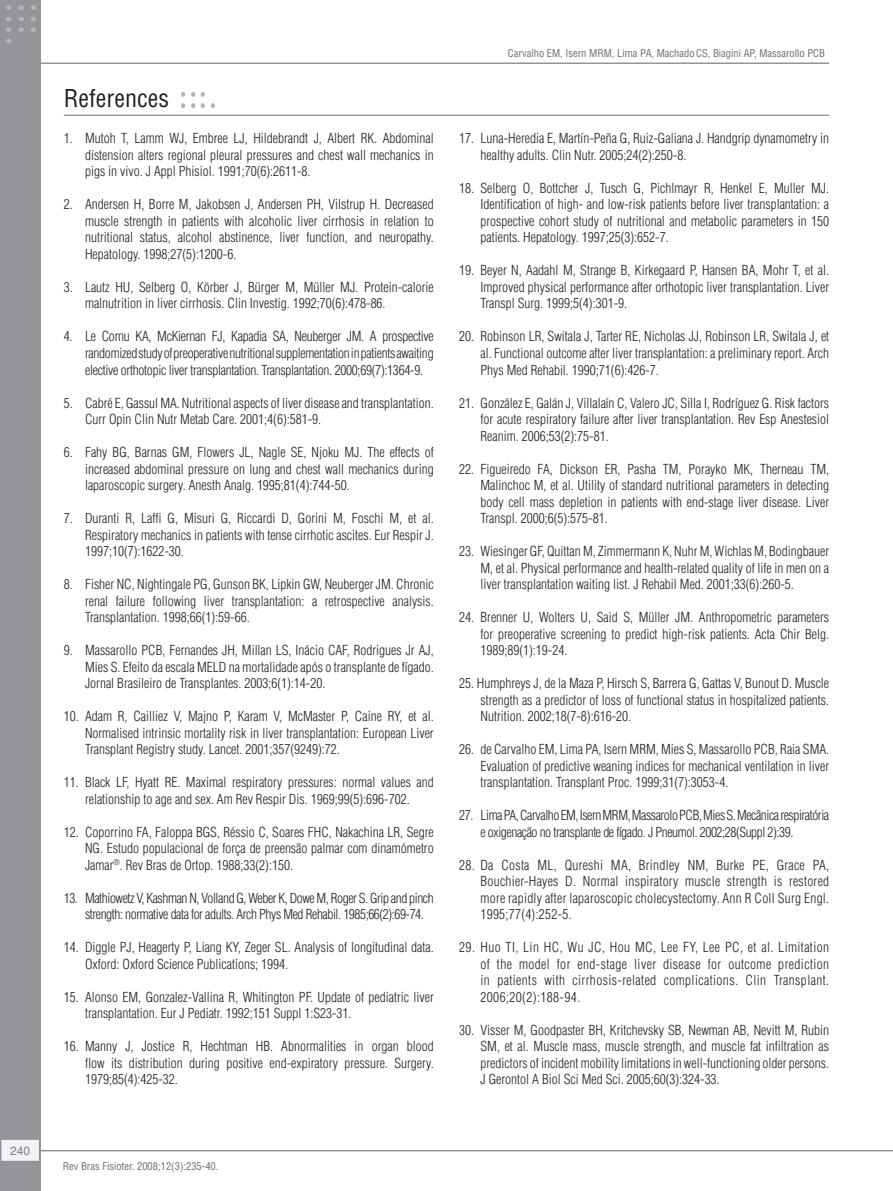
<style>
.page{position:relative;width:893px;height:1191px;background:#fff}
.page>*{position:absolute;margin:0;border:0;box-sizing:border-box;transform-origin:0 0}
.z05_3_referencias-ti{font:condensed 24px "Helvetica LT Std";color:#231f20}
.z05_4_referencias{font:300 condensed 13.5px/16.5px "Helvetica LT Std";color:#231f20;text-align:justify}
.z05_4_referencias-2{font:300 condensed 13.5px/16.5px "Helvetica LT Std";letter-spacing:-.03em;color:#231f20}
.t1{font:12px "Helvetica LT Std";color:#808285}
.t2{font:condensed 10.5px "Helvetica LT Std";color:#6c6d70}
</style>
<div class="page">
<hr style="left:14px;top:1150px;width:879px;height:1px;background:#939598">
<hr style="left:13px;top:62px;width:816px;height:2px;background:#939598">
<div style="left:0;top:0;width:40px;height:1191px;background:#939598"></div>
<div style="left:1px;top:1139px;width:39px;height:22px;background:#f2f3f4"></div>
<div style="left:0;top:1138px;width:40px;height:24px;border:2px solid #939598"></div>
<svg style="left:6px;top:39px;width:5px;height:4px"></svg>
<svg style="left:6px;top:27px;width:5px;height:5px"></svg>
<svg style="left:6px;top:17px;width:5px;height:4px"></svg>
<svg style="left:6px;top:5px;width:5px;height:5px"></svg>
<svg style="left:19px;top:27px;width:5px;height:5px"></svg>
<svg style="left:19px;top:17px;width:5px;height:4px"></svg>
<svg style="left:19px;top:5px;width:5px;height:5px"></svg>
<svg style="left:31px;top:27px;width:5px;height:5px"></svg>
<svg style="left:31px;top:17px;width:5px;height:4px"></svg>
<svg style="left:31px;top:5px;width:5px;height:5px"></svg>
<hr style="left:64px;top:115px;width:765px;height:1px;background:#6c6d70">
<svg style="left:211px;top:103px;width:4px;height:5px"></svg>
<svg style="left:201px;top:103px;width:4px;height:5px"></svg>
<svg style="left:191px;top:103px;width:4px;height:5px"></svg>
<svg style="left:181px;top:103px;width:4px;height:5px"></svg>
<svg style="left:201px;top:92px;width:4px;height:5px"></svg>
<svg style="left:191px;top:92px;width:4px;height:5px"></svg>
<svg style="left:181px;top:92px;width:4px;height:5px"></svg>
<p class="t1" style="left:10px;top:1143px;width:22px">240</p>
<p class="z05_3_referencias-ti" style="left:64px;top:83px;width:107px">References</p>
<p class="z05_4_referencias" style="left:85px;top:130px;width:350px;text-indent:-21px">1. Mutoh T, Lamm WJ, Embree LJ, Hildebrandt J, Albert RK. Abdominal distension alters regional pleural pressures and chest wall mechanics in pigs in vivo. J Appl Phisiol. 1991;70(6):2611-8.</p>
<p class="z05_4_referencias" style="left:85px;top:196px;width:350px;text-indent:-21px">2. Andersen H, Borre M, Jakobsen J, Andersen PH, Vilstrup H. Decreased muscle strength in patients with alcoholic liver cirrhosis in relation to nutritional status, alcohol abstinence, liver function, and neuropathy.<br>Hepatology. 1998;27(5):1200-6.</p>
<p class="z05_4_referencias" style="left:85px;top:279px;width:350px;text-indent:-21px">3. Lautz HU, Selberg O, Körber J, Bürger M, Müller MJ. Protein-calorie malnutrition in liver cirrhosis. Clin Investig. 1992;70(6):478-86.</p>
<p class="z05_4_referencias" style="left:85px;top:328px;width:350px;text-indent:-21px">4. Le Cornu KA, McKiernan FJ, Kapadia SA, Neuberger JM. A prospective randomized study of preoperative nutritional supplementation in patients awaiting elective orthotopic liver transplantation. Transplantation. 2000;69(7):1364-9.</p>
<p class="z05_4_referencias" style="left:85px;top:394px;width:350px;text-indent:-21px">5. Cabré E, Gassul MA. Nutritional aspects of liver disease and transplantation.<br>Curr Opin Clin Nutr Metab Care. 2001;4(6):581-9.</p>
<p class="z05_4_referencias" style="left:85px;top:444px;width:350px;text-indent:-21px">6. Fahy BG, Barnas GM, Flowers JL, Nagle SE, Njoku MJ. The effects of increased abdominal pressure on lung and chest wall mechanics during laparoscopic surgery. Anesth Analg. 1995;81(4):744-50.</p>
<p class="z05_4_referencias" style="left:85px;top:510px;width:350px;text-indent:-21px">7. Duranti R, Laffi G, Misuri G, Riccardi D, Gorini M, Foschi M, et al.<br>Respiratory mechanics in patients with tense cirrhotic ascites. Eur Respir J.<br>1997;10(7):1622-30.</p>
<p class="z05_4_referencias" style="left:85px;top:576px;width:350px;text-indent:-21px">8. Fisher NC, Nightingale PG, Gunson BK, Lipkin GW, Neuberger JM. Chronic renal failure following liver transplantation: a retrospective analysis.<br>Transplantation. 1998;66(1):59-66.</p>
<p class="z05_4_referencias" style="left:85px;top:642px;width:350px;text-indent:-21px">9. Massarollo PCB, Fernandes JH, Millan LS, Inácio CAF, Rodrigues Jr AJ, Mies S. Efeito da escala MELD na mortalidade após o transplante de fígado.<br>Jornal Brasileiro de Transplantes. 2003;6(1):14-20.</p>
<p class="z05_4_referencias" style="left:85px;top:708px;width:350px;text-indent:-21px">10. Adam R, Cailliez V, Majno P, Karam V, McMaster P, Caine RY, et al.<br>Normalised intrinsic mortality risk in liver transplantation: European Liver Transplant Registry study. Lancet. 2001;357(9249):72.</p>
<p class="z05_4_referencias" style="left:64px;top:774px;width:371px;text-align:center">11. Black LF, Hyatt RE. Maximal respiratory pressures: normal values and relationship to age and sex. Am Rev Respir Dis. 1969;99(5):696-702.</p>
<p class="z05_4_referencias" style="left:85px;top:823px;width:350px;text-indent:-21px">12. Coporrino FA, Faloppa BGS, Réssio C, Soares FHC, Nakachina LR, Segre NG. Estudo populacional de força de preensão palmar com dinamómetro Jamar<sup>®</sup>. Rev Bras de Ortop. 1988;33(2):150.</p>
<p class="z05_4_referencias-2" style="left:85px;top:889px;width:350px;text-indent:-21px">13. Mathiowetz V, Kashman N, Volland G, Weber K, Dowe M, Roger S. Grip and pinch strength: normative data for adults. Arch Phys Med Rehabil. 1985;66(2):69-74.</p>
<p class="z05_4_referencias" style="left:85px;top:939px;width:350px;text-indent:-21px">14. Diggle PJ, Heagerty P, Liang KY, Zeger SL. Analysis of longitudinal data.<br>Oxford: Oxford Science Publications; 1994.</p>
<p class="z05_4_referencias" style="left:85px;top:988px;width:350px;text-indent:-21px">15. Alonso EM, Gonzalez-Vallina R, Whitington PF. Update of pediatric liver transplantation. Eur J Pediatr. 1992;151 Suppl 1:S23-31.</p>
<p class="z05_4_referencias" style="left:85px;top:1038px;width:350px;text-indent:-21px">16. Manny J, Jostice R, Hechtman HB. Abnormalities in organ blood flow its distribution during positive end-expiratory pressure. Surgery.<br>1979;85(4):425-32.</p>
<p class="t2" style="left:508px;top:46px;width:318px">Carvalho EM, Isern MRM, Lima PA, Machado CS, Biagini AP, Massarollo PCB</p>
<p class="z05_4_referencias" style="left:480px;top:130px;width:350px;text-indent:-21px">17. Luna-Heredia E, Martín-Peña G, Ruiz-Galiana J. Handgrip dynamometry in healthy adults. Clin Nutr. 2005;24(2):250-8.</p>
<p class="z05_4_referencias" style="left:480px;top:180px;width:350px;text-indent:-21px">18. Selberg O, Bottcher J, Tusch G, Pichlmayr R, Henkel E, Muller MJ.<br>Identification of high- and low-risk patients before liver transplantation: a prospective cohort study of nutritional and metabolic parameters in 150 patients. Hepatology. 1997;25(3):652-7.</p>
<p class="z05_4_referencias" style="left:480px;top:262px;width:350px;text-indent:-21px">19. Beyer N, Aadahl M, Strange B, Kirkegaard P, Hansen BA, Mohr T, et al.<br>Improved physical performance after orthotopic liver transplantation. Liver Transpl Surg. 1999;5(4):301-9.</p>
<p class="z05_4_referencias" style="left:480px;top:328px;width:350px;text-indent:-21px">20. Robinson LR, Switala J, Tarter RE, Nicholas JJ, Robinson LR, Switala J, et al. Functional outcome after liver transplantation: a preliminary report. Arch Phys Med Rehabil. 1990;71(6):426-7.</p>
<p class="z05_4_referencias" style="left:480px;top:394px;width:350px;text-indent:-21px">21. González E, Galán J, Villalaín C, Valero JC, Silla I, Rodríguez G. Risk factors for acute respiratory failure after liver transplantation. Rev Esp Anestesiol Reanim. 2006;53(2):75-81.</p>
<p class="z05_4_referencias" style="left:480px;top:460px;width:350px;text-indent:-21px">22. Figueiredo FA, Dickson ER, Pasha TM, Porayko MK, Therneau TM, Malinchoc M, et al. Utility of standard nutritional parameters in detecting body cell mass depletion in patients with end-stage liver disease. Liver Transpl. 2000;6(5):575-81.</p>
<p class="z05_4_referencias" style="left:480px;top:543px;width:350px;text-indent:-21px">23. Wiesinger GF, Quittan M, Zimmermann K, Nuhr M, Wichlas M, Bodingbauer M, et al. Physical performance and health-related quality of life in men on a liver transplantation waiting list. J Rehabil Med. 2001;33(6):260-5.</p>
<p class="z05_4_referencias" style="left:480px;top:609px;width:350px;text-indent:-21px">24. Brenner U, Wolters U, Said S, Müller JM. Anthropometric parameters for preoperative screening to predict high-risk patients. Acta Chir Belg.<br>1989;89(1):19-24.</p>
<p class="z05_4_referencias" style="left:480px;top:675px;width:350px;text-indent:-21px">25. Humphreys J, de la Maza P, Hirsch S, Barrera G, Gattas V, Bunout D. Muscle strength as a predictor of loss of functional status in hospitalized patients.<br>Nutrition. 2002;18(7-8):616-20.</p>
<p class="z05_4_referencias" style="left:480px;top:741px;width:350px;text-indent:-21px">26. de Carvalho EM, Lima PA, Isern MRM, Mies S, Massarollo PCB, Raia SMA.<br>Evaluation of predictive weaning indices for mechanical ventilation in liver transplantation. Transplant Proc. 1999;31(7):3053-4.</p>
<p class="z05_4_referencias-2" style="left:480px;top:807px;width:350px;text-indent:-21px">27. Lima PA, Carvalho EM, Isern MRM, Massarolo PCB, Mies S. Mecânica respiratória e oxigenação no transplante de fígado. J Pneumol. 2002;28(Suppl 2):39.</p>
<p class="z05_4_referencias" style="left:480px;top:856px;width:350px;text-indent:-21px">28. Da Costa ML, Qureshi MA, Brindley NM, Burke PE, Grace PA, Bouchier-Hayes D. Normal inspiratory muscle strength is restored more rapidly after laparoscopic cholecystectomy. Ann R Coll Surg Engl.<br>1995;77(4):252-5.</p>
<p class="z05_4_referencias" style="left:480px;top:939px;width:350px;text-indent:-21px">29. Huo TI, Lin HC, Wu JC, Hou MC, Lee FY, Lee PC, et al. Limitation of the model for end-stage liver disease for outcome prediction in patients with cirrhosis-related complications. Clin Transplant.<br>2006;20(2):188-94.</p>
<p class="z05_4_referencias" style="left:480px;top:1021px;width:350px;text-indent:-21px">30. Visser M, Goodpaster BH, Kritchevsky SB, Newman AB, Nevitt M, Rubin SM, et al. Muscle mass, muscle strength, and muscle fat infiltration as predictors of incident mobility limitations in well-functioning older persons.<br>J Gerontol A Biol Sci Med Sci. 2005;60(3):324-33.</p>
<p class="t2" style="left:63px;top:1160px;width:157px">Rev Bras Fisioter. 2008;12(3):235-40.</p>
</div>
